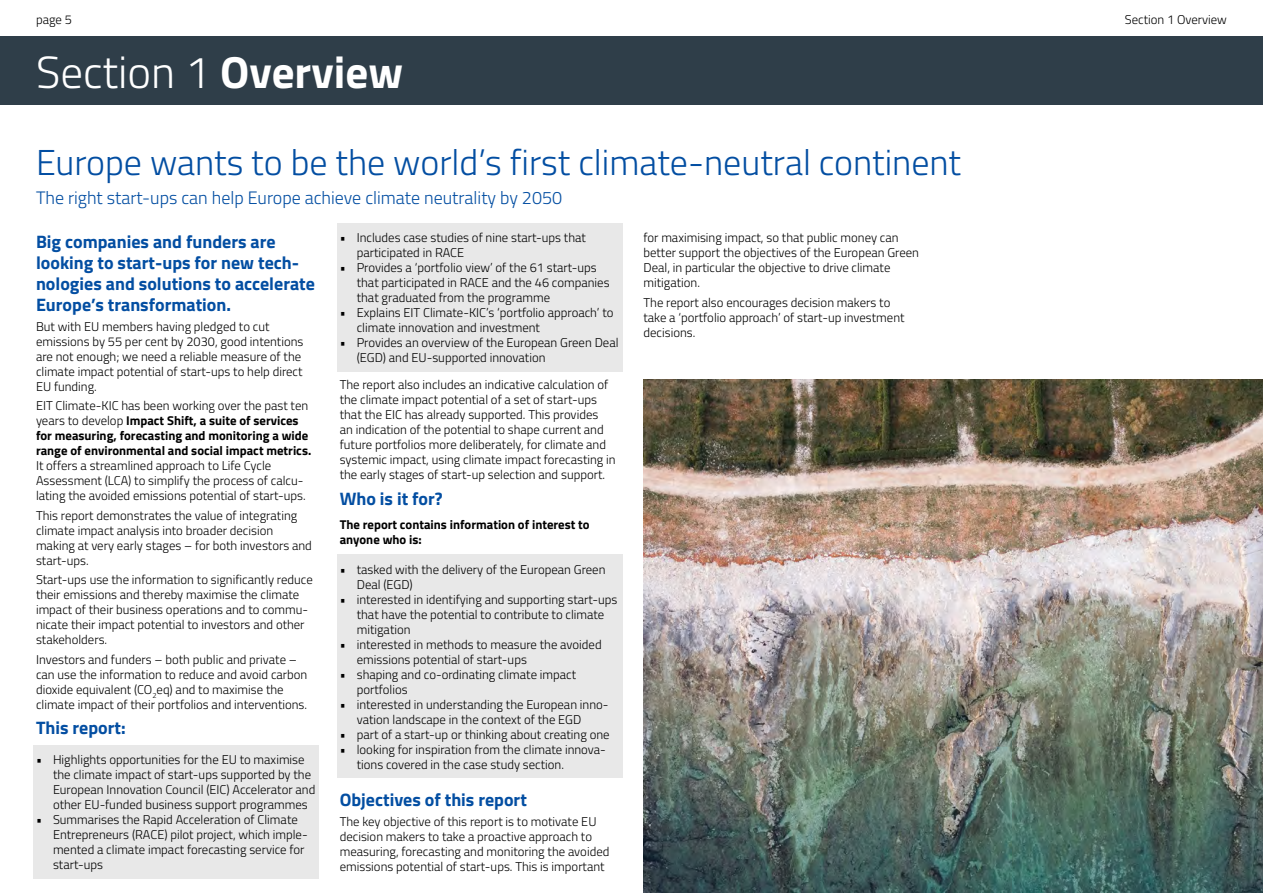
<style>
.page{position:relative;width:1263px;height:893px;background:#fff}
.page>*{position:absolute;margin:0;border:0;box-sizing:border-box;transform-origin:0 0}
.t1{font:300 45px "Titillium Web";color:#fff}
.t2{font:300 36px "Titillium Web";color:#034ea2}
.t3{font:700 18px/21px "Titillium Web";color:#034ea2}
.t4{font:300 18px "Titillium Web";color:#034ea2}
.t5{font:300 12.75px/15px "Titillium Web";color:#000}
.t6{font:700 12.75px/15px "Titillium Web";color:#000}
.s1{font-weight:700}
.s2{font-weight:300}
</style>
<div class="page">
<div style="left:0;top:37px;width:1263px;height:68px;background:#2f3e49"></div>
<div style="left:33px;top:745px;width:286px;height:74px;background:#e8e8e8"></div>
<div style="left:33px;top:805px;width:286px;height:74px;background:#e8e8e8"></div>
<div style="left:337px;top:223px;width:285px;height:44px;background:#e8e8e8"></div>
<div style="left:337px;top:253px;width:285px;height:59px;background:#e8e8e8"></div>
<div style="left:337px;top:298px;width:285px;height:44px;background:#e8e8e8"></div>
<div style="left:337px;top:328px;width:285px;height:44px;background:#e8e8e8"></div>
<div style="left:337px;top:555px;width:285px;height:43px;background:#e8e8e8"></div>
<div style="left:337px;top:585px;width:285px;height:58px;background:#e8e8e8"></div>
<div style="left:337px;top:630px;width:285px;height:43px;background:#e8e8e8"></div>
<div style="left:337px;top:660px;width:285px;height:43px;background:#e8e8e8"></div>
<div style="left:337px;top:690px;width:285px;height:43px;background:#e8e8e8"></div>
<div style="left:337px;top:720px;width:285px;height:28px;background:#e8e8e8"></div>
<div style="left:337px;top:735px;width:285px;height:43px;background:#e8e8e8"></div>
<img style="left:643px;top:380px;width:620px;height:513px">
<p class="t5" style="left:36px;top:11px;width:37px">page 5</p>
<p class="t5" style="left:1125px;top:11px;width:104px">Section 1 Overview</p>
<h1 class="t1" style="left:36px;top:39px;width:369px">Section 1 <span class="s1">Overview</span></h1>
<h2 class="t2" style="left:36px;top:136px;width:927px">Europe wants to be the world’s first climate-neutral continent</h2>
<h3 class="t4" style="left:36px;top:184px;width:528px">The right start-ups can help Europe achieve climate neutrality by 2050</h3>
<h3 class="t3" style="left:36px;top:230px;width:280px">Big companies and funders are looking to start-ups for new tech&shy;nologies and solutions to accelerate<br>Europe’s transformation.</h3>
<p class="t5" style="left:36px;top:318px;width:269px">But with EU members having pledged to cut emissions by 55 per cent by 2030, good intentions are not enough; we need a reliable measure of the climate impact potential of start-ups to help direct EU funding.</p>
<p class="t6" style="left:36px;top:397px;width:277px"><span class="s2">EIT Climate-KIC has been working over the past ten years to develop</span> Impact Shift, a suite of services for measuring, forecasting and monitoring a wide range of environmental and social impact metrics.</p>
<p class="t5" style="left:36px;top:457px;width:271px">It offers a streamlined approach to Life Cycle<br>Assessment (LCA) to simplify the process of calcu&shy;lating the avoided emissions potential of start-ups.</p>
<p class="t5" style="left:36px;top:507px;width:277px">This report demonstrates the value of integrating climate impact analysis into broader decision making at very early stages – for both investors and start-ups.</p>
<p class="t5" style="left:36px;top:571px;width:278px">Start-ups use the information to significantly reduce their emissions and thereby maximise the climate impact of their business operations and to commu&shy;nicate their impact potential to investors and other stakeholders.</p>
<p class="t5" style="left:36px;top:651px;width:273px">Investors and funders – both public and private – can use the information to reduce and avoid carbon dioxide equivalent (CO<sub>2</sub>eq) and to maximise the climate impact of their portfolios and interventions.</p>
<h3 class="t3" style="left:36px;top:716px;width:91px">This report:</h3>
<p class="t5" style="left:53px;top:752px;width:264px;text-indent:-17px">• Highlights opportunities for the EU to maximise the climate impact of start-ups supported by the European Innovation Council (EIC) Accelerator and other EU-funded business support programmes</p>
<p class="t5" style="left:53px;top:812px;width:256px;text-indent:-17px">• Summarises the Rapid Acceleration of Climate Entrepreneurs (RACE) pilot project, which imple&shy;mented a climate impact forecasting service for start-ups</p>
<p class="t5" style="left:357px;top:230px;width:231px;text-indent:-17px">• Includes case studies of nine start-ups that participated in RACE</p>
<p class="t5" style="left:357px;top:260px;width:254px;text-indent:-17px">• Provides a ‘portfolio view’ of the 61 start-ups that participated in RACE and the 46 companies that graduated from the programme</p>
<p class="t5" style="left:357px;top:305px;width:258px;text-indent:-17px">• Explains EIT Climate-KIC’s ‘portfolio approach’ to climate innovation and investment</p>
<p class="t5" style="left:357px;top:335px;width:263px;text-indent:-17px">• Provides an overview of the European Green Deal (EGD) and EU-supported innovation</p>
<p class="t5" style="left:340px;top:377px;width:277px">The report also includes an indicative calculation of the climate impact potential of a set of start-ups that the EIC has already supported. This provides<br>an indication of the potential to shape current and future portfolios more deliberately, for climate and systemic impact, using climate impact forecasting in the early stages of start-up selection and support.</p>
<h3 class="t3" style="left:340px;top:487px;width:104px">Who is it for?</h3>
<p class="t6" style="left:340px;top:516px;width:251px">The report contains information of interest to anyone who is:</p>
<p class="t5" style="left:357px;top:561px;width:250px;text-indent:-17px">• tasked with the delivery of the European Green<br>Deal (EGD)</p>
<p class="t5" style="left:357px;top:591px;width:262px;text-indent:-17px">• interested in identifying and supporting start-ups that have the potential to contribute to climate mitigation</p>
<p class="t5" style="left:357px;top:636px;width:246px;text-indent:-17px">• interested in methods to measure the avoided emissions potential of start-ups</p>
<p class="t5" style="left:357px;top:666px;width:221px;text-indent:-17px">• shaping and co-ordinating climate impact portfolios</p>
<p class="t5" style="left:357px;top:696px;width:253px;text-indent:-17px">• interested in understanding the European inno&shy;vation landscape in the context of the EGD</p>
<p class="t5" style="left:340px;top:726px;width:271px">• part of a start-up or thinking about creating one</p>
<p class="t5" style="left:357px;top:741px;width:251px;text-indent:-17px">• looking for inspiration from the climate innova&shy;tions covered in the case study section.</p>
<h3 class="t3" style="left:340px;top:788px;width:189px">Objectives of this report</h3>
<p class="t5" style="left:340px;top:813px;width:271px">The key objective of this report is to motivate EU decision makers to take a proactive approach to measuring, forecasting and monitoring the avoided emissions potential of start-ups. This is important</p>
<p class="t5" style="left:643px;top:230px;width:277px">for maximising impact, so that public money can better support the objectives of the European Green Deal, in particular the objective to drive climate mitigation.</p>
<p class="t5" style="left:643px;top:294px;width:263px">The report also encourages decision makers to take a ‘portfolio approach’ of start-up investment decisions.</p>
</div>
